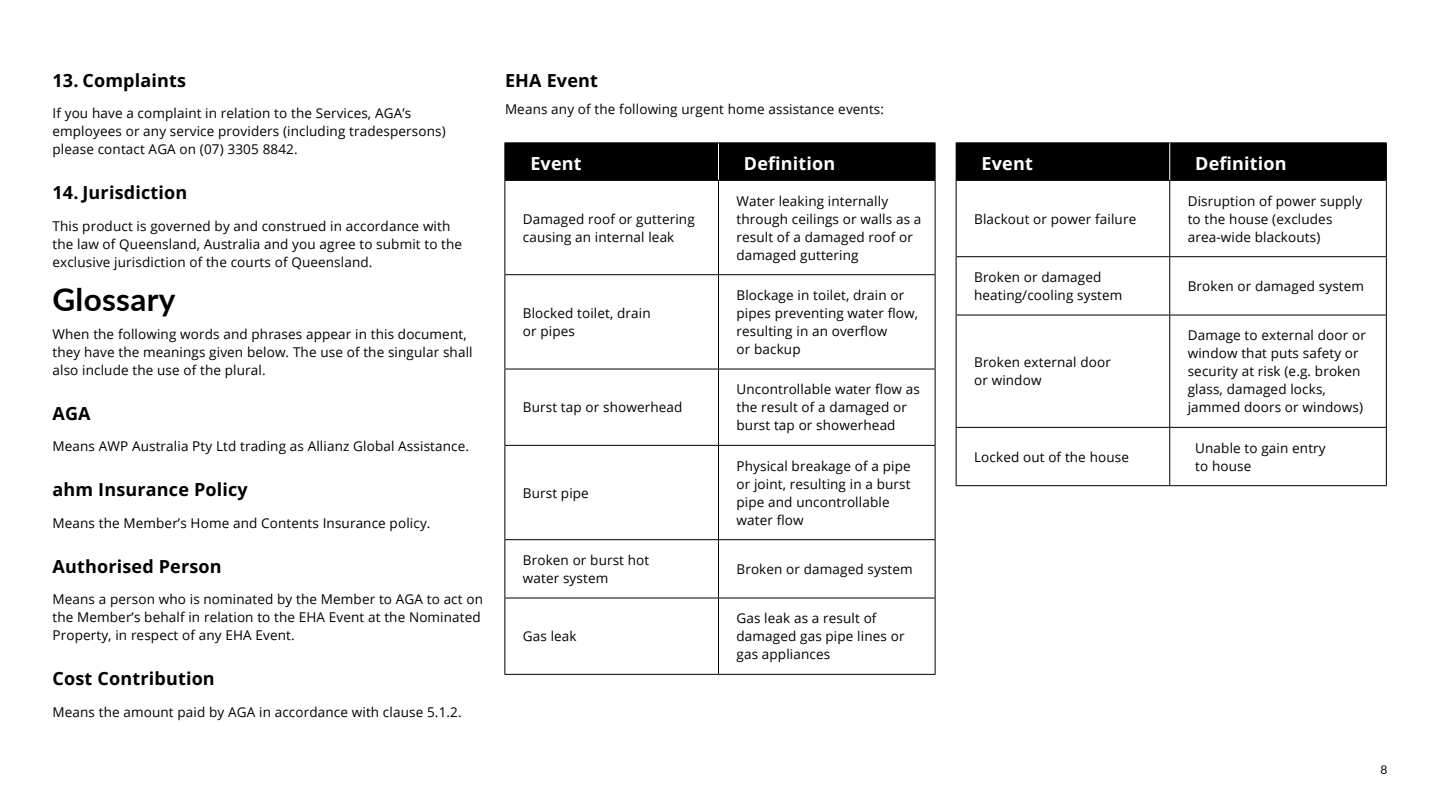
<style>
.page{position:relative;width:1440px;height:810px;background:#fff}
.page>*{position:absolute;margin:0;border:0;box-sizing:border-box;transform-origin:0 0}
.t1{font:700 31.5px "Lato";letter-spacing:.01em;color:#000}
.t2{font:700 18px "Open Sans";letter-spacing:.01em;color:#000}
.t3{font:700 18px "Open Sans";letter-spacing:.01em;color:#fff}
.t4{font:13.5px/18px "Open Sans";letter-spacing:.01em;color:#000}
.t5{font:12px "Lato";color:#000}
</style>
<div class="page">
<div style="left:505px;top:143px;width:430px;height:37px;background:#000"></div>
<hr style="left:718px;top:143px;width:1px;height:37px;background:#fff">
<hr style="left:504px;top:143px;width:1px;height:37px;background:#000">
<hr style="left:504px;top:142px;width:214px;height:1px;background:#000">
<hr style="left:718px;top:142px;width:217px;height:1px;background:#000">
<hr style="left:935px;top:143px;width:1px;height:37px;background:#000">
<hr style="left:504px;top:181px;width:1px;height:93px;background:#000">
<hr style="left:504px;top:275px;width:1px;height:94px;background:#000">
<hr style="left:504px;top:369px;width:1px;height:76px;background:#000">
<hr style="left:504px;top:180px;width:214px;height:1px;background:#000">
<hr style="left:504px;top:274px;width:214px;height:1px;background:#000">
<hr style="left:504px;top:369px;width:214px;height:1px;background:#000">
<hr style="left:718px;top:181px;width:1px;height:93px;background:#000">
<hr style="left:718px;top:275px;width:1px;height:94px;background:#000">
<hr style="left:718px;top:369px;width:1px;height:76px;background:#000">
<hr style="left:718px;top:180px;width:217px;height:1px;background:#000">
<hr style="left:935px;top:181px;width:1px;height:93px;background:#000">
<hr style="left:935px;top:275px;width:1px;height:94px;background:#000">
<hr style="left:935px;top:369px;width:1px;height:76px;background:#000">
<hr style="left:718px;top:274px;width:217px;height:1px;background:#000">
<hr style="left:718px;top:369px;width:217px;height:1px;background:#000">
<hr style="left:504px;top:446px;width:1px;height:93px;background:#000">
<hr style="left:504px;top:445px;width:214px;height:1px;background:#000">
<hr style="left:718px;top:446px;width:1px;height:93px;background:#000">
<hr style="left:718px;top:445px;width:217px;height:1px;background:#000">
<hr style="left:935px;top:446px;width:1px;height:93px;background:#000">
<hr style="left:504px;top:540px;width:1px;height:58px;background:#000">
<hr style="left:504px;top:539px;width:214px;height:1px;background:#000">
<hr style="left:718px;top:540px;width:1px;height:58px;background:#000">
<hr style="left:718px;top:539px;width:217px;height:1px;background:#000">
<hr style="left:935px;top:540px;width:1px;height:58px;background:#000">
<hr style="left:504px;top:598px;width:1px;height:76px;background:#000">
<hr style="left:504px;top:598px;width:214px;height:1px;background:#000">
<hr style="left:504px;top:674px;width:214px;height:1px;background:#000">
<hr style="left:718px;top:598px;width:1px;height:76px;background:#000">
<hr style="left:718px;top:598px;width:217px;height:1px;background:#000">
<hr style="left:935px;top:598px;width:1px;height:76px;background:#000">
<hr style="left:718px;top:674px;width:217px;height:1px;background:#000">
<div style="left:957px;top:143px;width:429px;height:37px;background:#000"></div>
<hr style="left:1170px;top:142px;width:217px;height:1px;background:#000">
<hr style="left:1386px;top:143px;width:1px;height:37px;background:#000">
<hr style="left:956px;top:181px;width:1px;height:75px;background:#000">
<hr style="left:1169px;top:181px;width:1px;height:75px;background:#000">
<hr style="left:1170px;top:180px;width:217px;height:1px;background:#000">
<hr style="left:1386px;top:181px;width:1px;height:75px;background:#000">
<hr style="left:956px;top:257px;width:1px;height:58px;background:#000">
<hr style="left:956px;top:256px;width:214px;height:1px;background:#000">
<hr style="left:1169px;top:257px;width:1px;height:58px;background:#000">
<hr style="left:1170px;top:256px;width:217px;height:1px;background:#000">
<hr style="left:1386px;top:257px;width:1px;height:58px;background:#000">
<hr style="left:956px;top:315px;width:1px;height:112px;background:#000">
<hr style="left:956px;top:428px;width:1px;height:57px;background:#000">
<hr style="left:956px;top:315px;width:214px;height:1px;background:#000">
<hr style="left:956px;top:427px;width:214px;height:1px;background:#000">
<hr style="left:956px;top:485px;width:214px;height:1px;background:#000">
<hr style="left:1169px;top:315px;width:1px;height:112px;background:#000">
<hr style="left:1169px;top:428px;width:1px;height:57px;background:#000">
<hr style="left:1170px;top:315px;width:217px;height:1px;background:#000">
<hr style="left:1386px;top:315px;width:1px;height:112px;background:#000">
<hr style="left:1386px;top:428px;width:1px;height:57px;background:#000">
<hr style="left:1170px;top:427px;width:217px;height:1px;background:#000">
<hr style="left:1170px;top:485px;width:217px;height:1px;background:#000">
<hr style="left:956px;top:142px;width:214px;height:1px;background:#000">
<hr style="left:956px;top:143px;width:1px;height:37px;background:#000">
<hr style="left:956px;top:180px;width:214px;height:1px;background:#000">
<hr style="left:1169px;top:143px;width:1px;height:37px;background:#fff">
<h2 class="t2" style="left:52px;top:68px;width:135px">13. Complaints</h2>
<p class="t4" style="left:52px;top:104px;width:395px">If you have a complaint in relation to the Services, AGA’s employees or any service providers (including tradespersons) please contact AGA on (07) 3305 8842.</p>
<h2 class="t2" style="left:52px;top:180px;width:136px">14. Jurisdiction</h2>
<p class="t4" style="left:52px;top:216px;width:411px">This product is governed by and construed in accordance with the law of Queensland, Australia and you agree to submit to the exclusive jurisdiction of the courts of Queensland.</p>
<h1 class="t1" style="left:52px;top:276px;width:124px">Glossary</h1>
<p class="t4" style="left:52px;top:324px;width:422px">When the following words and phrases appear in this document, they have the meanings given below. The use of the singular shall also include the use of the plural.</p>
<h2 class="t2" style="left:52px;top:401px;width:40px">AGA</h2>
<p class="t4" style="left:52px;top:437px;width:418px">Means AWP Australia Pty Ltd trading as Allianz Global Assistance.</p>
<h2 class="t2" style="left:52px;top:477px;width:197px">ahm Insurance Policy</h2>
<p class="t4" style="left:52px;top:513px;width:380px">Means the Member’s Home and Contents Insurance policy.</p>
<h2 class="t2" style="left:52px;top:554px;width:171px">Authorised Person</h2>
<p class="t4" style="left:52px;top:590px;width:432px">Means a person who is nominated by the Member to AGA to act on the Member’s behalf in relation to the EHA Event at the Nominated<br>Property, in respect of any EHA Event.</p>
<h2 class="t2" style="left:52px;top:666px;width:164px">Cost Contribution</h2>
<p class="t4" style="left:52px;top:702px;width:411px">Means the amount paid by AGA in accordance with clause 5.1.2.</p>
<h2 class="t2" style="left:505px;top:68px;width:94px">EHA Event</h2>
<p class="t4" style="left:505px;top:100px;width:381px">Means any of the following urgent home assistance events:</p>
<h2 class="t3" style="left:530px;top:151px;width:53px">Event</h2>
<h2 class="t3" style="left:744px;top:151px;width:93px">Definition</h2>
<p class="t4" style="left:523px;top:209px;width:173px">Damaged roof or guttering causing an internal leak</p>
<p class="t4" style="left:523px;top:304px;width:129px">Blocked toilet, drain or pipes</p>
<p class="t4" style="left:523px;top:398px;width:161px">Burst tap or showerhead</p>
<p class="t4" style="left:523px;top:483px;width:68px">Burst pipe</p>
<p class="t4" style="left:736px;top:191px;width:186px">Water leaking internally through ceilings or walls as a result of a damaged roof or damaged guttering</p>
<p class="t4" style="left:736px;top:286px;width:183px">Blockage in toilet, drain or pipes preventing water flow, resulting in an overflow<br>or backup</p>
<p class="t4" style="left:736px;top:380px;width:185px">Uncontrollable water flow as the result of a damaged or burst tap or showerhead</p>
<p class="t4" style="left:736px;top:456px;width:176px">Physical breakage of a pipe or joint, resulting in a burst pipe and uncontrollable water flow</p>
<p class="t4" style="left:523px;top:551px;width:128px">Broken or burst hot water system</p>
<p class="t4" style="left:736px;top:560px;width:178px">Broken or damaged system</p>
<p class="t4" style="left:523px;top:627px;width:55px">Gas leak</p>
<p class="t4" style="left:736px;top:609px;width:170px">Gas leak as a result of damaged gas pipe lines or gas appliances</p>
<h2 class="t3" style="left:982px;top:151px;width:53px">Event</h2>
<h2 class="t3" style="left:1195px;top:151px;width:93px">Definition</h2>
<p class="t4" style="left:974px;top:209px;width:164px">Blackout or power failure</p>
<p class="t4" style="left:1188px;top:191px;width:176px">Disruption of power supply to the house (excludes area-wide blackouts)</p>
<p class="t4" style="left:974px;top:268px;width:150px">Broken or damaged heating/cooling system</p>
<p class="t4" style="left:1188px;top:277px;width:178px">Broken or damaged system</p>
<p class="t4" style="left:974px;top:353px;width:138px">Broken external door or window</p>
<p class="t4" style="left:1188px;top:326px;width:180px">Damage to external door or window that puts safety or security at risk (e.g. broken glass, damaged locks, jammed doors or windows)</p>
<p class="t4" style="left:974px;top:447px;width:156px">Locked out of the house</p>
<p class="t4" style="left:1195px;top:438px;width:132px">Unable to gain entry to house</p>
<p class="t5" style="left:1381px;top:761px;width:8px">8</p>
</div>
